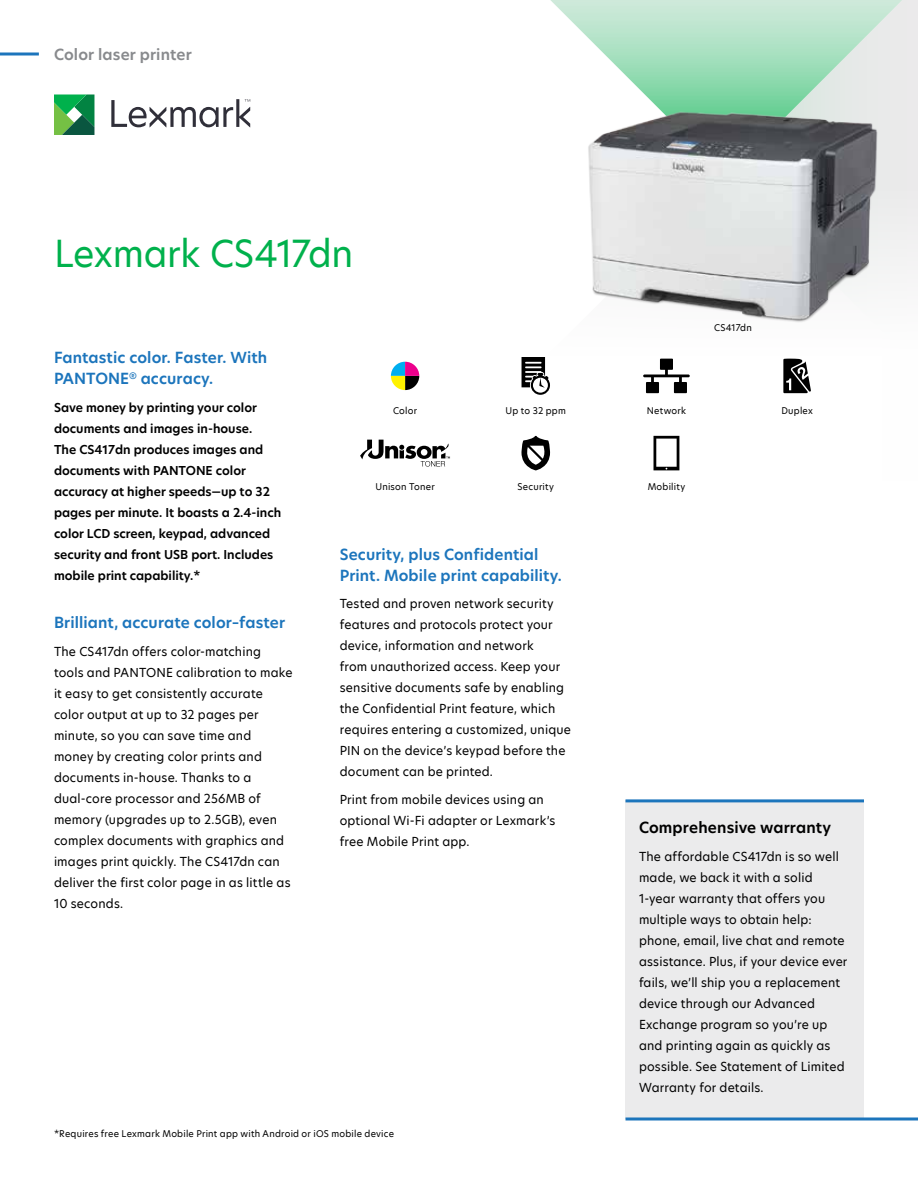
<style>
.page{position:relative;width:918px;height:1188px;background:#fff}
.page>*{position:absolute;margin:0;border:0;box-sizing:border-box;transform-origin:0 0}
.t1{font:36px "TP Hero";letter-spacing:-.01em;color:#00b14c}
.t2{font:600 15px/21px "TP Hero";letter-spacing:.005em;color:#1c75bc}
.t3{font:600 15px "TP Hero";letter-spacing:.01em;color:#000}
.t4{font:600 15px "TP Hero";letter-spacing:.01em;color:#888a8d}
.t5{font:12px/21px "TP Hero";letter-spacing:.015em;color:#000}
.t6{font:600 12px/21px "TP Hero";color:#000}
.t7{font:9px "TP Hero";letter-spacing:.025em;color:#000}
.t8{font:9px "TP Hero";letter-spacing:.005em;color:#000}
</style>
<div class="page">
<svg style="left:0;top:52px;width:39px;height:4px"></svg>
<svg style="left:784px;top:0;width:134px;height:359px"></svg>
<svg style="left:550px;top:0;width:366px;height:176px"></svg>
<svg style="left:111px;top:99px;width:139px;height:28px"></svg>
<svg style="left:54px;top:94px;width:40px;height:41px;background:#359d56"></svg>
<img style="left:587px;top:110px;width:293px;height:214px">
<svg style="left:391px;top:362px;width:28px;height:28px"></svg>
<svg style="left:522px;top:357px;width:28px;height:38px"></svg>
<svg style="left:643px;top:359px;width:47px;height:34px"></svg>
<svg style="left:783px;top:359px;width:28px;height:34px"></svg>
<svg style="left:360px;top:440px;width:90px;height:27px"></svg>
<svg style="left:521px;top:436px;width:29px;height:34px"></svg>
<svg style="left:654px;top:436px;width:25px;height:34px"></svg>
<div style="left:626px;top:801px;width:238px;height:318px;background:#ebebec"></div>
<hr style="left:626px;top:1118px;width:238px;height:2px;background:#1c75bc">
<hr style="left:864px;top:1118px;width:54px;height:2px;background:#1c75bc">
<hr style="left:626px;top:799px;width:238px;height:3px;background:#1c75bc">
<p class="t4" style="left:54px;top:44px;width:139px">Color laser printer</p>
<h1 class="t1" style="left:54px;top:229px;width:301px">Lexmark CS417dn</h1>
<p class="t8" style="left:714px;top:322px;width:39px">CS417dn</p>
<p class="t2" style="left:54px;top:347px;width:215px">Fantastic color. Faster. With<br>PANTONE<sup>®</sup> accuracy.</p>
<p class="t6" style="left:54px;top:397px;width:229px">Save money by printing your color documents and images in-house.<br>The CS417dn produces images and documents with PANTONE color accuracy at higher speeds—up to 32 pages per minute. It boasts a 2.4-inch color LCD screen, keypad, advanced security and front USB port. Includes mobile print capability.*</p>
<p class="t2" style="left:54px;top:612px;width:233px">Brilliant, accurate color–faster</p>
<p class="t5" style="left:54px;top:640px;width:240px">The CS417dn offers color-matching tools and PANTONE calibration to make it easy to get consistently accurate color output at up to 32 pages per minute, so you can save time and money by creating color prints and documents in-house. Thanks to a dual-core processor and 256MB of memory (upgrades up to 2.5GB), even complex documents with graphics and images print quickly. The CS417dn can deliver the first color page in as little as 10 seconds.</p>
<p class="t7" style="left:393px;top:405px;width:26px">Color</p>
<p class="t7" style="left:506px;top:405px;width:62px">Up to 32 ppm</p>
<p class="t7" style="left:647px;top:405px;width:41px">Network</p>
<p class="t7" style="left:781px;top:405px;width:33px">Duplex</p>
<p class="t7" style="left:375px;top:480px;width:61px">Unison Toner</p>
<p class="t7" style="left:518px;top:480px;width:38px">Security</p>
<p class="t7" style="left:648px;top:480px;width:39px">Mobility</p>
<p class="t2" style="left:340px;top:544px;width:224px">Security, plus Confidential<br>Print. Mobile print capability.</p>
<p class="t5" style="left:340px;top:593px;width:233px">Tested and proven network security features and protocols protect your device, information and network<br>from unauthorized access. Keep your sensitive documents safe by enabling the Confidential Print feature, which requires entering a customized, unique PIN on the device’s keypad before the document can be printed.</p>
<p class="t5" style="left:340px;top:789px;width:217px">Print from mobile devices using an optional Wi-Fi adapter or Lexmark’s free Mobile Print app.</p>
<p class="t3" style="left:639px;top:818px;width:194px">Comprehensive warranty</p>
<p class="t5" style="left:639px;top:846px;width:210px">The affordable CS417dn is so well made, we back it with a solid<br>1-year warranty that offers you multiple ways to obtain help: phone, email, live chat and remote assistance. Plus, if your device ever fails, we’ll ship you a replacement device through our Advanced<br>Exchange program so you’re up and printing again as quickly as possible. See Statement of Limited<br>Warranty for details.</p>
<p class="t7" style="left:54px;top:1127px;width:342px">*Requires free Lexmark Mobile Print app with Android or iOS mobile device</p>
</div>
